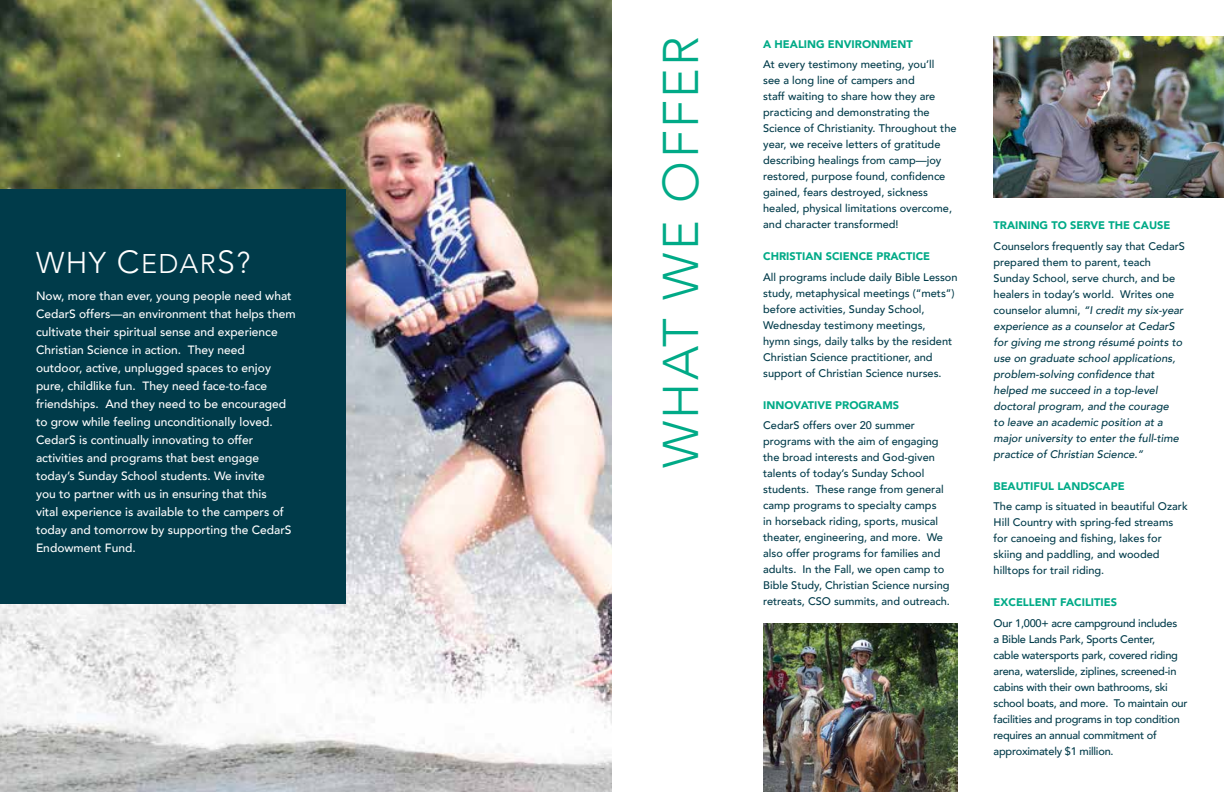
<style>
.page{position:relative;width:1224px;height:792px;background:#fff}
.page>*{position:absolute;margin:0;border:0;box-sizing:border-box;transform-origin:0 0}
.t1{font:300 50px "Avenir";letter-spacing:.05em;color:#00aa87}
.t2{font:300 30px "Avenir";color:#fff}
.t3{font:500 12px/18px "Avenir";color:#fff}
.t4{font:500 11px/16px "Avenir";color:#003b4a}
.t5{font:italic 500 11px/16px "Avenir";color:#003b4a}
.t6{font:500 11px/16px "Avenir";letter-spacing:-.02em;color:#003b4a}
.t7{font:900 11px "Avenir";color:#00aa87}
.s1{font-size:32px}
.s2{font-size:27px}
.s3{font-style:normal}
</style>
<div class="page">
<img style="left:0;top:0;width:612px;height:792px">
<img style="left:994px;top:36px;width:230px;height:161px">
<img style="left:763px;top:624px;width:195px;height:168px">
<div style="left:0;top:189px;width:346px;height:415px;background:#003b4a"></div>
<h2 class="t2" style="left:36px;top:244px;width:216px">WHY <span class="s1">C</span><span class="s2">EDAR</span><span class="s1">S</span>?</h2>
<p class="t3" style="left:36px;top:286px;width:261px">Now, more than ever, young people need what CedarS offers—an environment that helps them cultivate their spiritual sense and experience Christian Science in action. They need<br>outdoor, active, unplugged spaces to enjoy pure, childlike fun. They need face-to-face friendships. And they need to be encouraged to grow while feeling unconditionally loved.<br>CedarS is continually innovating to offer activities and programs that best engage today’s Sunday School students. We invite<br>you to partner with us in ensuring that this<br>vital experience is available to the campers of today and tomorrow by supporting the CedarS Endowment Fund.</p>
<h1 class="t1" style="left:651px;top:468px;width:434px;rotate:-90deg">WHAT WE OFFER</h1>
<p class="t7" style="left:763px;top:35px;width:151px">A HEALING ENVIRONMENT</p>
<p class="t4" style="left:763px;top:56px;width:195px">At every testimony meeting, you’ll<br>see a long line of campers and<br>staff waiting to share how they are practicing and demonstrating the Science of Christianity. Throughout the year, we receive letters of gratitude describing healings from camp—joy restored, purpose found, confidence gained, fears destroyed, sickness healed, physical limitations overcome, and character transformed!</p>
<p class="t7" style="left:763px;top:247px;width:169px">CHRISTIAN SCIENCE PRACTICE</p>
<p class="t4" style="left:763px;top:268px;width:196px">All programs include daily Bible Lesson study, metaphysical meetings (“mets”) before activities, Sunday School, Wednesday testimony meetings,<br>hymn sings, daily talks by the resident Christian Science practitioner, and support of Christian Science nurses.</p>
<p class="t7" style="left:763px;top:396px;width:137px">INNOVATIVE PROGRAMS</p>
<p class="t4" style="left:763px;top:417px;width:188px">CedarS offers over 20 summer programs with the aim of engaging the broad interests and God-given talents of today’s Sunday School students. These range from general camp programs to specialty camps<br>in horseback riding, sports, musical theater, engineering, and more. We also offer programs for families and adults. In the Fall, we open camp to Bible Study, Christian Science nursing retreats, CSO summits, and outreach.</p>
<p class="t7" style="left:994px;top:216px;width:178px">TRAINING TO SERVE THE CAUSE</p>
<p class="t5" style="left:994px;top:238px;width:193px"><span class="s3">Counselors frequently say that CedarS prepared them to parent, teach Sunday School, serve church, and be healers in today’s world. Writes one counselor alumni,</span> “I credit my six-year experience as a counselor at CedarS for giving me strong résumé points to use on graduate school applications, problem-solving confidence that helped me succeed in a top-level doctoral program, and the courage<br>to leave an academic position at a major university to enter the full-time practice of Christian Science.”</p>
<p class="t7" style="left:994px;top:476px;width:132px">BEAUTIFUL LANDSCAPE</p>
<p class="t4" style="left:994px;top:498px;width:196px">The camp is situated in beautiful Ozark Hill Country with spring-fed streams for canoeing and fishing, lakes for skiing and paddling, and wooded hilltops for trail riding.</p>
<p class="t7" style="left:994px;top:593px;width:125px">EXCELLENT FACILITIES</p>
<p class="t6" style="left:994px;top:614px;width:196px">Our 1,000+ acre campground includes<br>a Bible Lands Park, Sports Center,<br>cable watersports park, covered riding arena, waterslide, ziplines, screened-in cabins with their own bathrooms, ski school boats, and more. To maintain our facilities and programs in top condition requires an annual commitment of approximately $1 million.</p>
</div>
